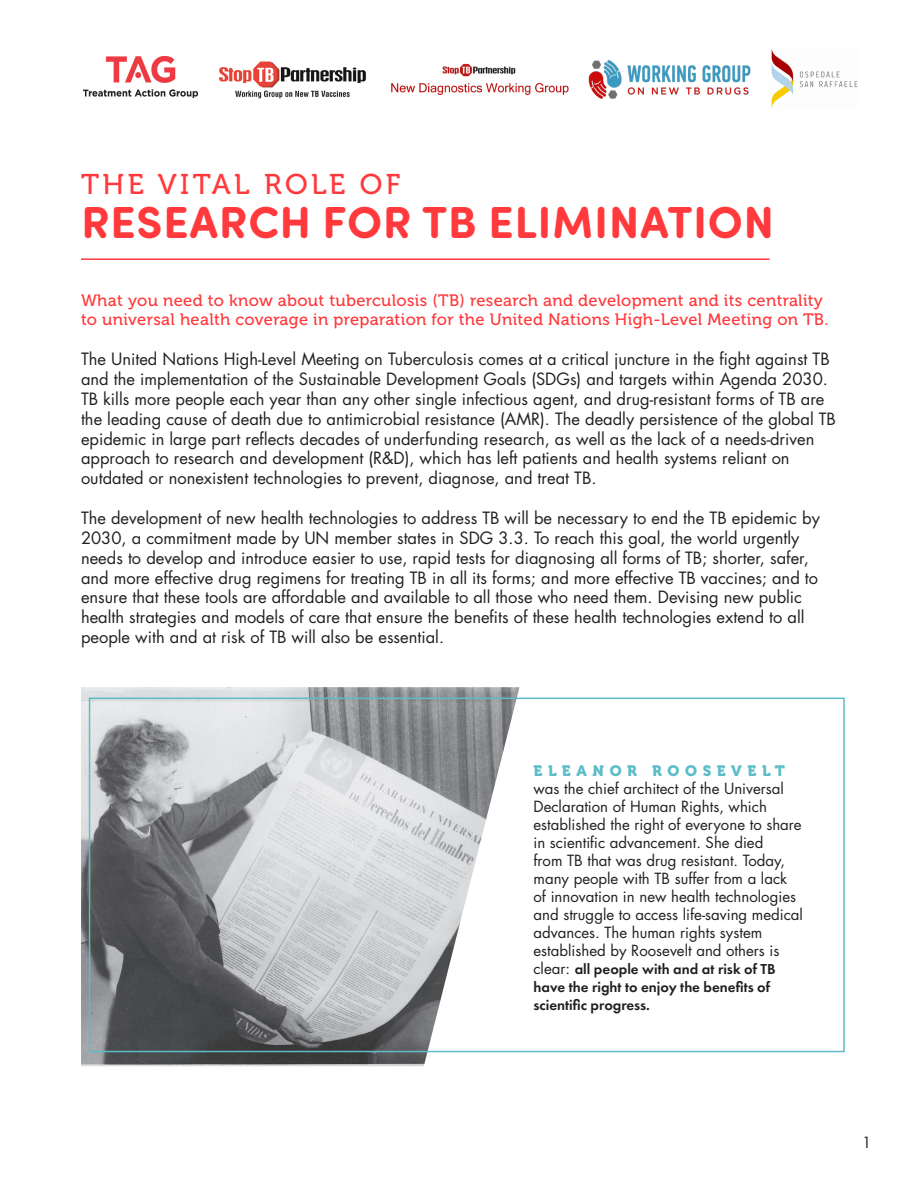
<style>
.page{position:relative;width:918px;height:1188px;background:#fff}
.page>*{position:absolute;margin:0;border:0;box-sizing:border-box;transform-origin:0 0}
.t1{font:700 45px "Sofia Pro Soft";letter-spacing:.02em;color:#ff393c}
.t2{font:28.5px "Museo 500";letter-spacing:.12em;color:#ff393c}
.t3{font:16.5px/19.8px "Futura";color:#231f20}
.t4{font:16.5px/19.8px "Museo 500";letter-spacing:.02em;color:#ff393c}
.t5{font:15px/18px "Futura";color:#231f20}
.s1{font-family:"Museo 900";color:#5cbcc8}
.s2{font-family:"Futura PT";font-weight:600}
</style>
<div class="page">
<img style="left:81px;top:687px;width:438px;height:379px">
<div style="left:89px;top:698px;width:756px;height:354px;border:2px solid #5cbcc8"></div>
<hr style="left:81px;top:258px;width:689px;height:2px;background:#ff393c">
<img style="left:771px;top:49px;width:86px;height:59px">
<img style="left:391px;top:63px;width:178px;height:32px">
<img style="left:219px;top:61px;width:147px;height:38px">
<img style="left:588px;top:60px;width:163px;height:39px">
<img style="left:83px;top:57px;width:115px;height:40px">
<p class="t2" style="left:81px;top:169px;width:321px">THE VITAL ROLE OF</p>
<p class="t1" style="left:81px;top:189px;width:694px">RESEARCH FOR TB ELIMINATION</p>
<p class="t4" style="left:81px;top:290px;width:749px">What you need to know about tuberculosis (TB) research and development and its centrality to universal health coverage in preparation for the United Nations High-Level Meeting on TB.</p>
<p class="t3" style="left:81px;top:349px;width:756px">The United Nations High-Level Meeting on Tuberculosis comes at a critical juncture in the fight against TB and the implementation of the Sustainable Development Goals (SDGs) and targets within Agenda 2030.<br>TB kills more people each year than any other single infectious agent, and drug-resistant forms of TB are the leading cause of death due to antimicrobial resistance (AMR). The deadly persistence of the global TB epidemic in large part reflects decades of underfunding research, as well as the lack of a needs-driven approach to research and development (R&amp;D), which has left patients and health systems reliant on outdated or nonexistent technologies to prevent, diagnose, and treat TB.</p>
<p class="t3" style="left:81px;top:508px;width:740px">The development of new health technologies to address TB will be necessary to end the TB epidemic by 2030, a commitment made by UN member states in SDG 3.3. To reach this goal, the world urgently needs to develop and introduce easier to use, rapid tests for diagnosing all forms of TB; shorter, safer, and more effective drug regimens for treating TB in all its forms; and more effective TB vaccines; and to ensure that these tools are affordable and available to all those who need them. Devising new public health strategies and models of care that ensure the benefits of these health technologies extend to all people with and at risk of TB will also be essential.</p>
<p class="t5" style="left:534px;top:761px;width:271px"><span class="s1">ELEANOR ROOSEVELT </span>was the chief architect of the Universal Declaration of Human Rights, which established the right of everyone to share in scientific advancement. She died<br>from TB that was drug resistant. Today, many people with TB suffer from a lack of innovation in new health technologies and struggle to access life-saving medical advances. The human rights system established by Roosevelt and others is clear: <span class="s2">all people with and at risk of TB have the right to enjoy the benefits of scientific progress.</span></p>
<p class="t5" style="left:862px;top:1133px;width:11px">1</p>
</div>
